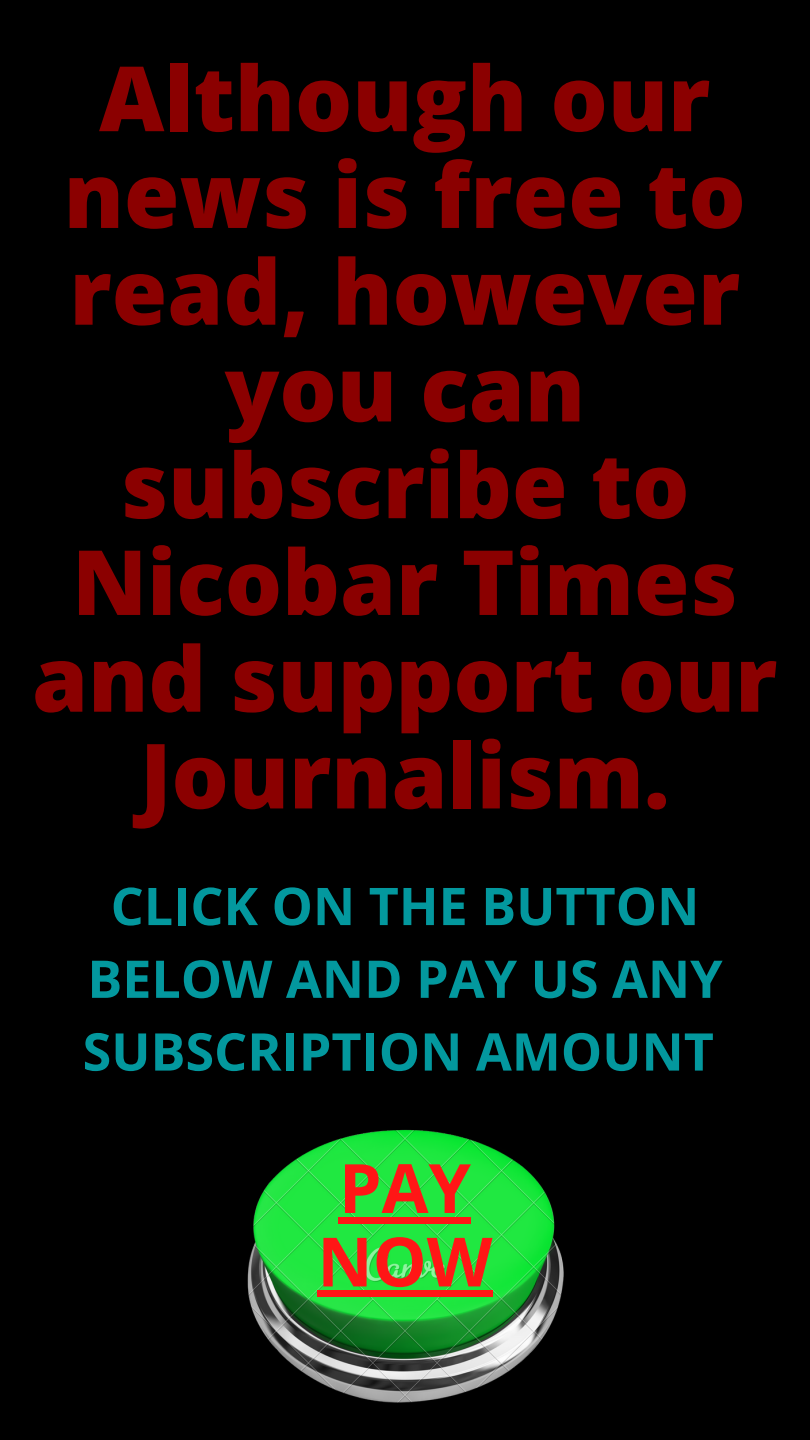
<style>
.page{position:relative;width:810px;height:1440px;background:#000}
.page>*{position:absolute;margin:0;border:0;box-sizing:border-box;transform-origin:0 0}
.t1{font:800 90px/96.8px "Open Sans";color:#8b0000;text-align:center}
.t2{font:700 68.1px/73.5px "Open Sans";color:#ff1616;text-align:center}
.t3{font:700 52px/72.8px "Open Sans";color:#03989e;text-align:center}
</style>
<div class="page">
<img style="left:247px;top:1129px;width:317px;height:274px">
<div style="left:339px;top:1217px;width:132px;height:6px;background:#ff1616"></div>
<div style="left:317px;top:1290px;width:176px;height:7px;background:#ff1616"></div>
<p class="t1" style="left:32px;top:48px;width:747px">Although our news is free to read, however you can subscribe to<br>Nicobar Times and support our<br>Journalism.</p>
<p class="t3" style="left:83px;top:869px;width:642px">CLICK ON THE BUTTON<br>BELOW AND PAY US ANY<br>SUBSCRIPTION AMOUNT</p>
<p class="t2" style="left:317px;top:1150px;width:177px">PAY<br>NOW</p>
</div>
